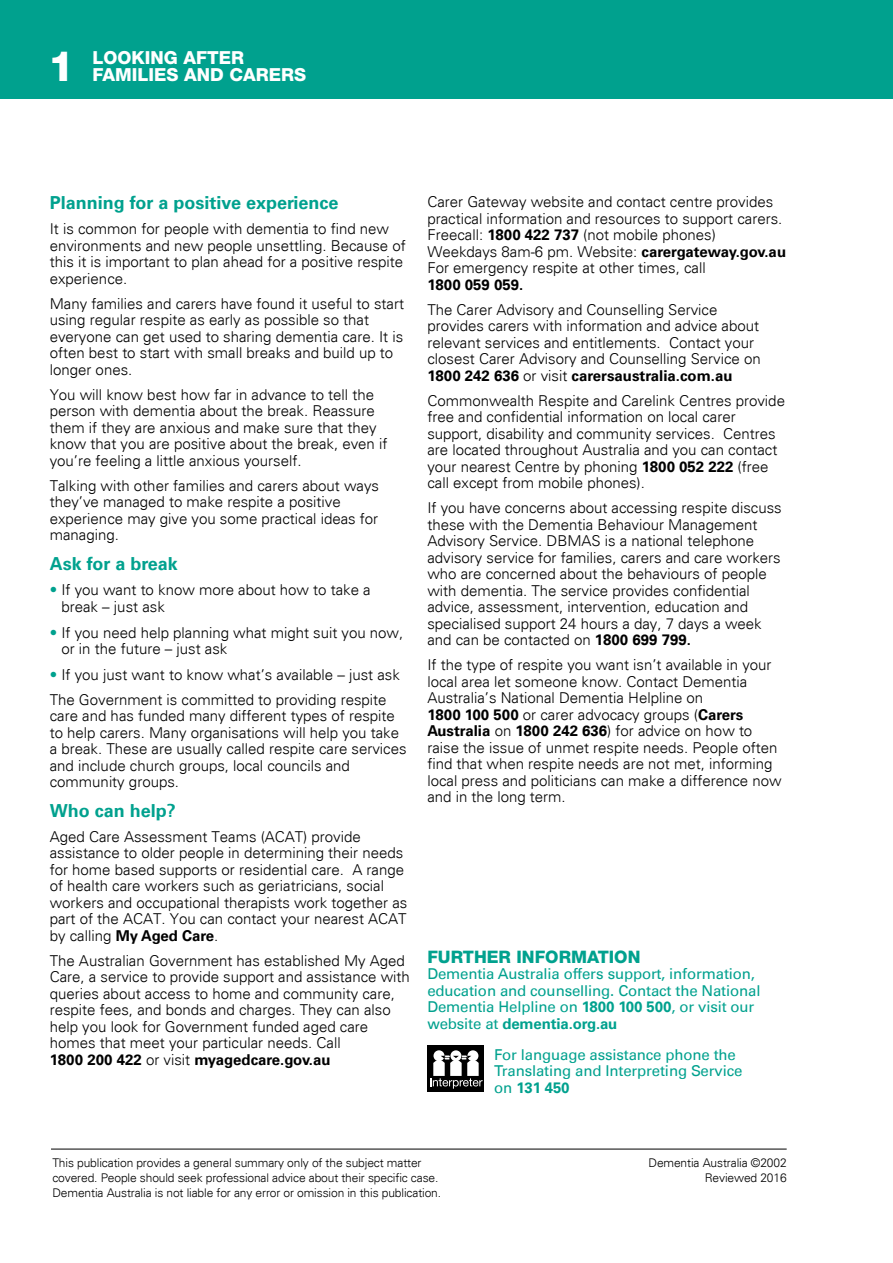
<style>
.page{position:relative;width:893px;height:1263px;background:#fff}
.page>*{position:absolute;margin:0;border:0;box-sizing:border-box;transform-origin:0 0}
.t1{font:800 42px "Helvetica Neue LT";color:#fff}
.t2{font:700 18px "Univers LT Std";color:#00a18e}
.t3{font:800 18px "Helvetica Neue LT";color:#fff}
.t4{font:800 17.25px "Helvetica Neue LT";color:#00a18e}
.t5{font:300 15px/16.5px "Univers";color:#000}
.t6{font:15px/16.5px "Univers LT Std";letter-spacing:-.01em;color:#00a18e}
.t7{font:700 15px "Univers LT Std";color:#000}
.t8{font:300 12px/15px "Univers";letter-spacing:-.01em;color:#000}
.s1{color:#00a18e}
.s2{font-family:"Univers LT Std";font-weight:700}
.s3{font-family:"Univers";font-weight:300}
.s4{font-weight:700}
</style>
<div class="page">
<hr style="left:51px;top:1149px;width:736px;height:1px;background:#000">
<div style="left:0;top:0;width:893px;height:99px;background:#00a18e"></div>
<div style="left:427px;top:1046px;width:57px;height:46px;background:#000"></div>
<div style="left:467px;top:1050px;width:11px;height:11px;background:#fff;border-radius:50%"></div>
<div style="left:433px;top:1050px;width:11px;height:11px;background:#fff;border-radius:50%"></div>
<div style="left:450px;top:1050px;width:11px;height:11px;background:#fff;border-radius:50%"></div>
<svg style="left:430px;top:1055px;width:53px;height:34px"></svg>
<h1 class="t1" style="left:48px;top:41px;width:28px">1</h1>
<p class="t3" style="left:92px;top:46px;width:153px">LOOKING AFTER</p>
<p class="t3" style="left:92px;top:64px;width:215px">FAMILIES AND CARERS</p>
<p class="t2" style="left:50px;top:192px;width:290px">Planning for a positive experience</p>
<p class="t5" style="left:50px;top:221px;width:357px">It is common for people with dementia to find new environments and new people unsettling. Because of this it is important to plan ahead for a positive respite experience.</p>
<p class="t5" style="left:50px;top:295px;width:356px">Many families and carers have found it useful to start using regular respite as early as possible so that everyone can get used to sharing dementia care. It is often best to start with small breaks and build up to longer ones.</p>
<p class="t5" style="left:50px;top:386px;width:339px">You will know best how far in advance to tell the person with dementia about the break. Reassure them if they are anxious and make sure that they know that you are positive about the break, even if you’re feeling a little anxious yourself.</p>
<p class="t5" style="left:50px;top:477px;width:331px">Talking with other families and carers about ways they’ve managed to make respite a positive experience may give you some practical ideas for managing.</p>
<p class="t2" style="left:50px;top:553px;width:130px">Ask for a break</p>
<p class="t5" style="left:61px;top:582px;width:311px;text-indent:-12px"><span class="s1">•</span> If you want to know more about how to take a break – just ask</p>
<p class="t5" style="left:61px;top:624px;width:343px;text-indent:-12px"><span class="s1">•</span> If you need help planning what might suit you now, or in the future – just ask</p>
<p class="t5" style="left:50px;top:662px;width:352px;line-height:25px"><span class="s1">•</span> If you just want to know what’s available – just ask<br>The Government is committed to providing respite</p>
<p class="t5" style="left:50px;top:708px;width:358px">care and has funded many different types of respite to help carers. Many organisations will help you take a break. These are usually called respite care services and include church groups, local councils and community groups.</p>
<p class="t2" style="left:50px;top:800px;width:128px">Who can help?</p>
<p class="t5" style="left:50px;top:828px;width:359px">Aged Care Assessment Teams (ACAT) provide assistance to older people in determining their needs for home based supports or residential care. A range of health care workers such as geriatricians, social workers and occupational therapists work together as part of the ACAT. You can contact your nearest ACAT by calling <span class="s2">My Aged Care</span>.</p>
<p class="t5" style="left:50px;top:952px;width:362px">The Australian Government has established My Aged Care, a service to provide support and assistance with queries about access to home and community care, respite fees, and bonds and charges. They can also help you look for Government funded aged care homes that meet your particular needs. Call</p>
<p class="t7" style="left:50px;top:1051px;width:282px">1800 200 422 <span class="s3">or visit</span> myagedcare.gov.au</p>
<p class="t5" style="left:427px;top:194px;width:360px">Carer Gateway website and contact centre provides practical information and resources to support carers.<br>Freecall: <span class="s2">1800 422 737</span> (not mobile phones)<br>Weekdays 8am-6 pm. Website: <span class="s2">carergateway.gov.au </span>For emergency respite at other times, call</p>
<p class="t7" style="left:427px;top:276px;width:97px">1800 059 059.</p>
<p class="t5" style="left:427px;top:301px;width:335px">The Carer Advisory and Counselling Service provides carers with information and advice about relevant services and entitlements. Contact your closest Carer Advisory and Counselling Service on</p>
<p class="t7" style="left:427px;top:367px;width:307px">1800 242 636 <span class="s3">or visit</span> carersaustralia.com.au</p>
<p class="t5" style="left:427px;top:392px;width:359px">Commonwealth Respite and Carelink Centres provide free and confidential information on local carer support, disability and community services. Centres are located throughout Australia and you can contact your nearest Centre by phoning <span class="s2">1800 052 222</span> (free call except from mobile phones).</p>
<p class="t5" style="left:427px;top:500px;width:356px">If you have concerns about accessing respite discuss these with the Dementia Behaviour Management Advisory Service. DBMAS is a national telephone advisory service for families, carers and care workers who are concerned about the behaviours of people with dementia. The service provides confidential advice, assessment, intervention, education and specialised support 24 hours a day, 7 days a week and can be contacted on <span class="s2">1800 699 799.</span></p>
<p class="t5" style="left:427px;top:657px;width:346px">If the type of respite you want isn’t available in your local area let someone know. Contact Dementia Australia’s National Dementia Helpline on<br><span class="s2">1800 100 500</span> or carer advocacy groups (<span class="s2">Carers</span></p>
<p class="t7" style="left:427px;top:722px;width:326px">Australia <span class="s3">on</span> 1800 242 636<span class="s3">) for advice on how to</span></p>
<p class="t5" style="left:427px;top:739px;width:356px">raise the issue of unmet respite needs. People often find that when respite needs are not met, informing local press and politicians can make a difference now and in the long term.</p>
<p class="t4" style="left:427px;top:946px;width:215px">FURTHER INFORMATION</p>
<p class="t6" style="left:427px;top:965px;width:335px">Dementia Australia offers support, information, education and counselling. Contact the National Dementia Helpline on <span class="s4">1800 100 500</span>, or visit our website at <span class="s4">dementia.org.au</span></p>
<p class="t6" style="left:494px;top:1046px;width:250px">For language assistance phone the<br>Translating and Interpreting Service on <span class="s4">131 450</span></p>
<p class="t8" style="left:52px;top:1156px;width:390px">This publication provides a general summary only of the subject matter covered. People should seek professional advice about their specific case.<br>Dementia Australia is not liable for any error or omission in this publication.</p>
<p class="t8" style="left:648px;top:1156px;width:140px;text-align:right">Dementia Australia ©2002<br>Reviewed 2016</p>
</div>
